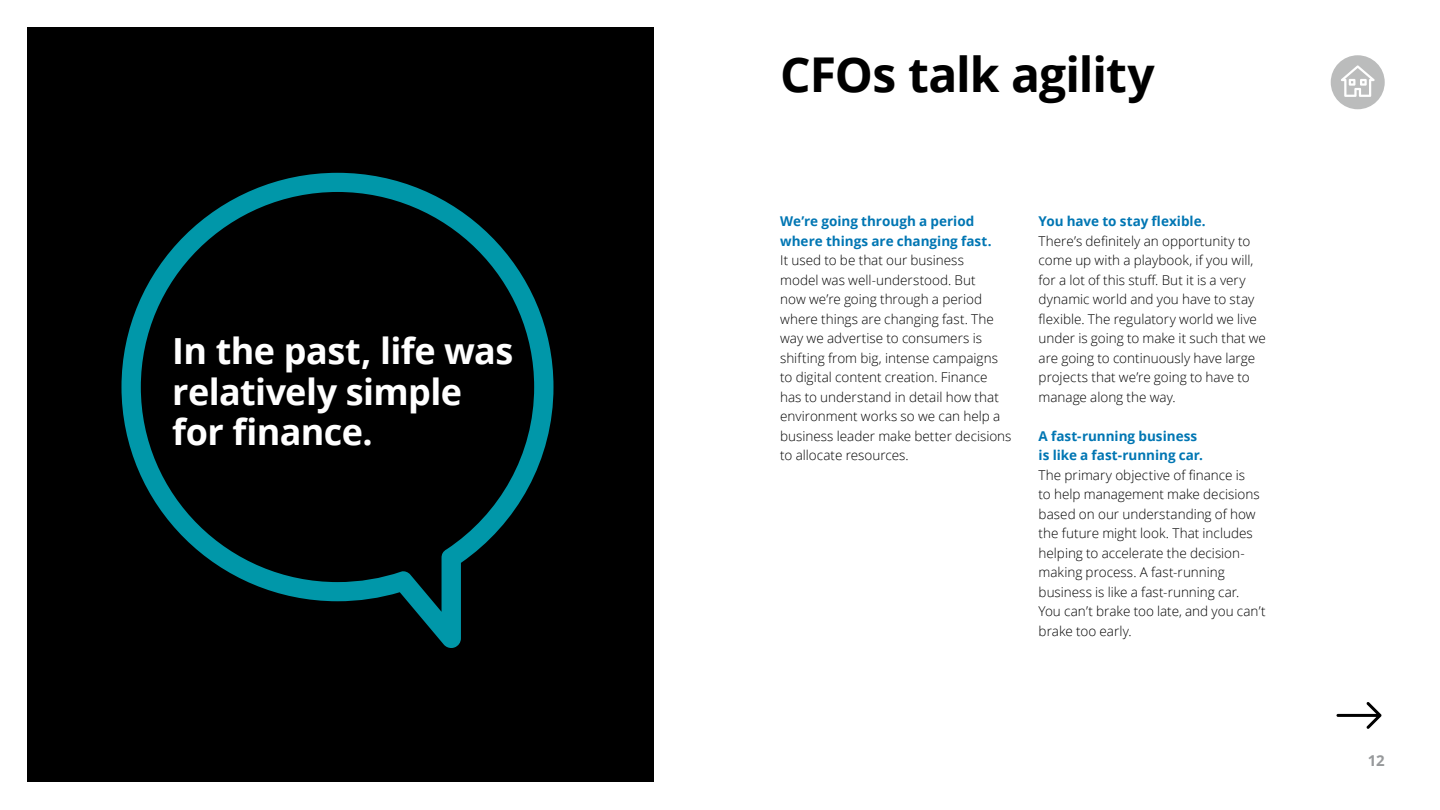
<style>
.page{position:relative;width:1440px;height:810px;background:#fff}
.page>*{position:absolute;margin:0;border:0;box-sizing:border-box;transform-origin:0 0}
.t1{font:700 48px "Open Sans";letter-spacing:-.02em;color:#000}
.t2{font:700 36px/40.5px "Open Sans";letter-spacing:-.015em;color:#fff}
.t3{font:700 15px "Open Sans";color:#97999b}
.t4{font:300 13.5px/19.5px "Open Sans";color:#000}
.t5{font:700 13.5px/19.5px "Open Sans";color:#0076b3}
</style>
<div class="page">
<svg style="left:1331px;top:55px;width:54px;height:54px"></svg>
<div style="left:28px;top:28px;width:626px;height:754px;background:#000"></div>
<svg style="left:121px;top:173px;width:432px;height:475px"></svg>
<svg style="left:1336px;top:702px;width:46px;height:27px"></svg>
<h2 class="t2" style="left:172px;top:330px;width:343px">In the past, life was relatively simple for finance.</h2>
<h1 class="t1" style="left:780px;top:41px;width:376px">CFOs talk agility</h1>
<p class="t5" style="left:780px;top:211px;width:213px">We’re going through a period where things are changing fast.</p>
<p class="t4" style="left:780px;top:250px;width:233px">It used to be that our business<br>model was well-understood. But<br>now we’re going through a period where things are changing fast. The way we advertise to consumers is shifting from big, intense campaigns to digital content creation. Finance has to understand in detail how that environment works so we can help a business leader make better decisions to allocate resources.</p>
<p class="t5" style="left:1039px;top:211px;width:169px">You have to stay flexible.</p>
<p class="t4" style="left:1039px;top:231px;width:229px">There’s definitely an opportunity to come up with a playbook, if you will, for a lot of this stuff. But it is a very dynamic world and you have to stay flexible. The regulatory world we live under is going to make it such that we are going to continuously have large projects that we’re going to have to manage along the way.</p>
<p class="t5" style="left:1039px;top:426px;width:166px">A fast-running business is like a fast-running car.</p>
<p class="t4" style="left:1039px;top:465px;width:229px">The primary objective of finance is<br>to help management make decisions based on our understanding of how the future might look. That includes helping to accelerate the decision&shy;making process. A fast-running business is like a fast-running car.<br>You can’t brake too late, and you can’t brake too early.</p>
<p class="t3" style="left:1368px;top:750px;width:18px">12</p>
</div>
